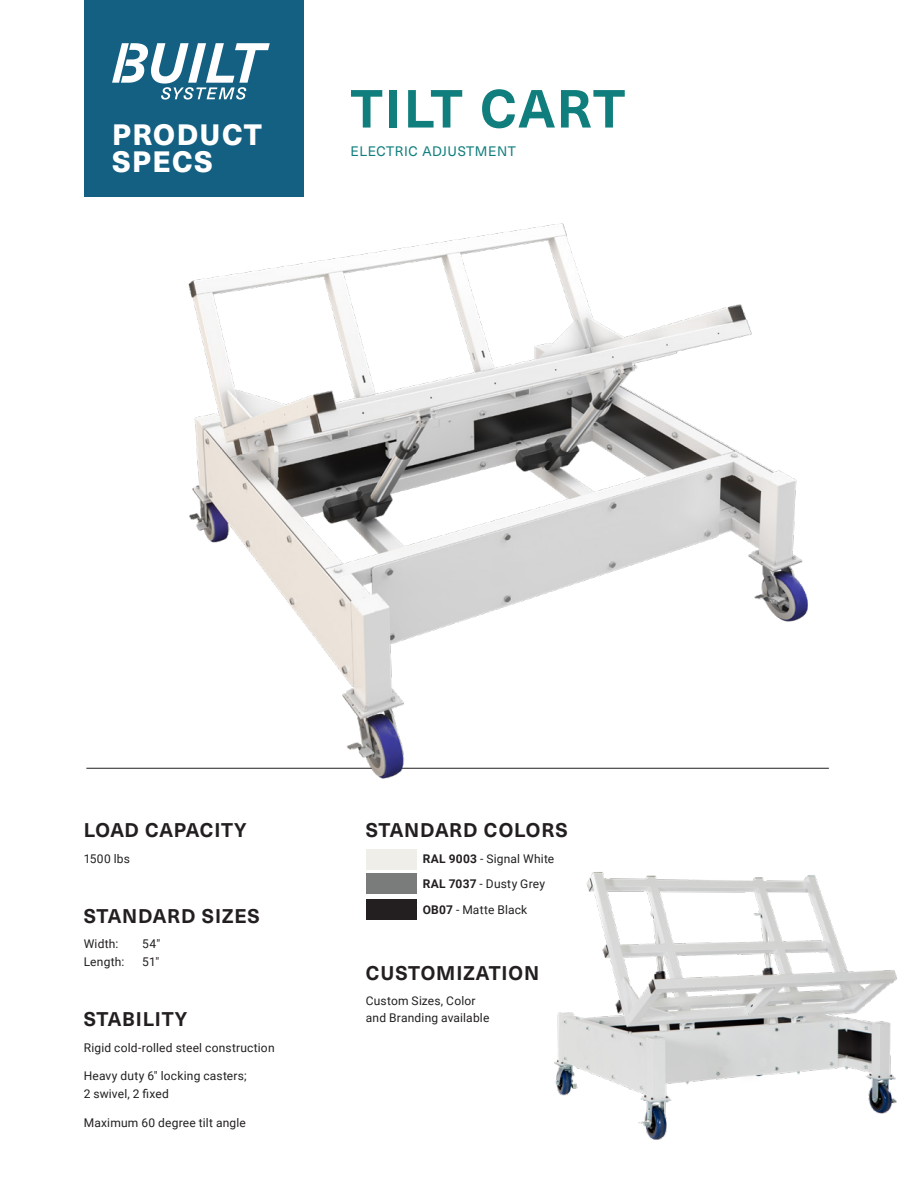
<style>
.page{position:relative;width:918px;height:1188px;background:#fff}
.page>*{position:absolute;margin:0;border:0;box-sizing:border-box;transform-origin:0 0}
.t1{font:700 52.65px "Neue Haas Unica W1 G";letter-spacing:.03em;color:#107e7d}
.t2{font:800 28.95px/27px "Neue Haas Unica W1 G";letter-spacing:.05em;color:#fff}
.t3{font:700 19.5px "Neue Haas Unica W1 G";letter-spacing:.04em;color:#231f20}
.t4{font:13.5px "Neue Haas Unica W1 G";letter-spacing:.04em;color:#107e7d}
.Box_1__Text{font:12px/18px "Roboto";letter-spacing:.015em;color:#231f20}
.s1{font-weight:700}
</style>
<div class="page">
<hr style="left:86px;top:768px;width:743px;height:1px;background:#231f20">
<div style="left:366px;top:849px;width:51px;height:20px;background:#efeee9"></div>
<div style="left:366px;top:874px;width:51px;height:20px;background:#797c7a"></div>
<div style="left:366px;top:899px;width:51px;height:21px;background:#231f20"></div>
<img style="left:554px;top:872px;width:343px;height:268px">
<img style="left:121px;top:223px;width:708px;height:556px">
<div style="left:84px;top:0;width:219px;height:197px;background:#136082"></div>
<svg style="left:112px;top:43px;width:158px;height:57px"></svg>
<p class="t2" style="left:112px;top:120px;width:151px">PRODUCT<br>SPECS</p>
<p class="t1" style="left:350px;top:69px;width:276px">TILT CART</p>
<p class="t4" style="left:350px;top:141px;width:167px">ELECTRIC ADJUSTMENT</p>
<p class="t3" style="left:84px;top:815px;width:165px">LOAD CAPACITY</p>
<p class="Box_1__Text" style="left:84px;top:849px;width:48px">1500 lbs</p>
<p class="t3" style="left:84px;top:902px;width:178px">STANDARD SIZES</p>
<p class="Box_1__Text" style="left:84px;top:935px;width:36px">Width:</p>
<p class="Box_1__Text" style="left:142px;top:935px;width:19px">54"</p>
<p class="Box_1__Text" style="left:84px;top:952px;width:42px">Length:</p>
<p class="Box_1__Text" style="left:142px;top:952px;width:19px">51"</p>
<p class="t3" style="left:84px;top:1004px;width:105px">STABILITY</p>
<p class="Box_1__Text" style="left:84px;top:1038px;width:192px">Rigid cold-rolled steel construction</p>
<p class="Box_1__Text" style="left:84px;top:1067px;width:165px">Heavy duty 6" locking casters;<br>2 swivel, 2 fixed</p>
<p class="Box_1__Text" style="left:84px;top:1113px;width:164px">Maximum 60 degree tilt angle</p>
<p class="t3" style="left:366px;top:815px;width:203px">STANDARD COLORS</p>
<p class="Box_1__Text" style="left:423px;top:849px;width:133px"><span class="s1">RAL 9003</span> - Signal White</p>
<p class="Box_1__Text" style="left:423px;top:875px;width:124px"><span class="s1">RAL 7037</span> - Dusty Grey</p>
<p class="Box_1__Text" style="left:423px;top:900px;width:106px"><span class="s1">OB07</span> - Matte Black</p>
<p class="t3" style="left:366px;top:958px;width:175px">CUSTOMIZATION</p>
<p class="Box_1__Text" style="left:366px;top:992px;width:125px;line-height:17.2px">Custom Sizes, Color and Branding available</p>
</div>
